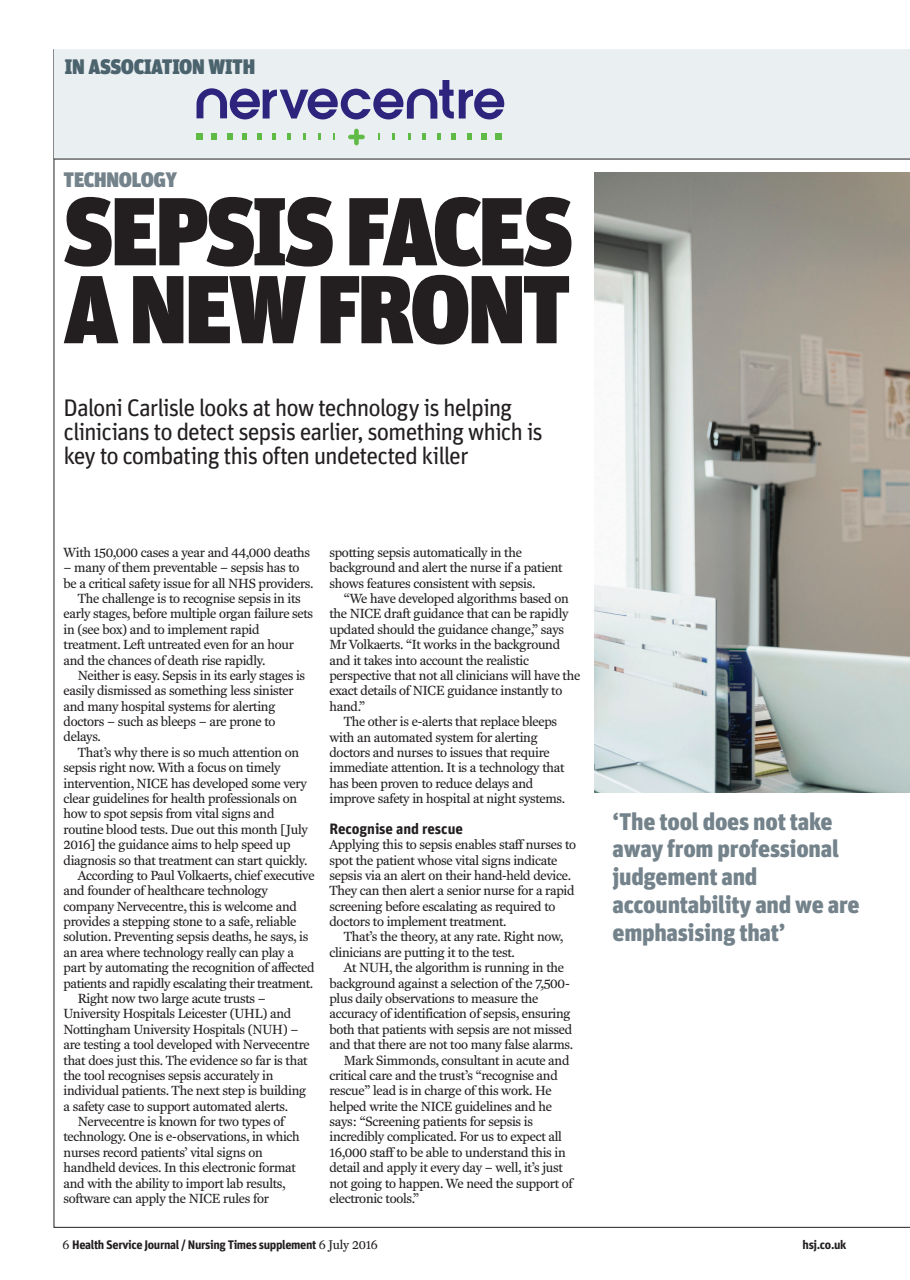
<style>
.page{position:relative;width:910px;height:1280px;background:#fff}
.page>*{position:absolute;margin:0;border:0;box-sizing:border-box;transform-origin:0 0}
.t1{font:900 96.3px/77.8px "Unit";letter-spacing:-.03em;color:#231f20}
.t2{font:24px/24px "Unit";letter-spacing:-.045em;color:#231f20}
.t3{font:900 24px/27.8px "Unit";letter-spacing:-.01em;color:#74838b}
.t4{font:900 21px "Unit";letter-spacing:-.015em;color:#4b636d}
.t5{font:900 21px "Unit";letter-spacing:-.015em;color:#74838b}
.t6{font:700 15px "Unit";letter-spacing:-.005em;color:#231f20}
.t7{font:13.5px "Fenway";letter-spacing:-.02em;color:#231f20}
.t8{font:700 12.3px "Unit";letter-spacing:-.03em;color:#231f20}
.s1{font-family:"Fenway";font-weight:400;font-size:12.75px}
</style>
<div class="page">
<div style="left:54px;top:50px;width:855px;height:109px;background:#eaeff2"></div>
<hr style="left:54px;top:159px;width:855px;height:1px;background:#231f20">
<img style="left:595px;top:172px;width:314px;height:620px">
<svg style="left:348px;top:129px;width:17px;height:16px"></svg>
<svg style="left:196px;top:80px;width:308px;height:39px"></svg>
<div style="left:196px;top:134px;width:7px;height:6px;background:#60bb46"></div>
<svg style="left:212px;top:134px;width:5px;height:6px"></svg>
<svg style="left:227px;top:134px;width:5px;height:6px"></svg>
<svg style="left:242px;top:134px;width:4px;height:6px"></svg>
<svg style="left:257px;top:134px;width:5px;height:6px"></svg>
<svg style="left:272px;top:134px;width:4px;height:6px"></svg>
<svg style="left:288px;top:134px;width:3px;height:6px"></svg>
<svg style="left:303px;top:134px;width:2px;height:6px"></svg>
<svg style="left:318px;top:134px;width:2px;height:6px"></svg>
<svg style="left:392px;top:134px;width:3px;height:6px"></svg>
<svg style="left:408px;top:134px;width:2px;height:6px"></svg>
<svg style="left:422px;top:134px;width:3px;height:6px"></svg>
<svg style="left:451px;top:134px;width:5px;height:6px"></svg>
<svg style="left:481px;top:134px;width:6px;height:6px"></svg>
<svg style="left:437px;top:134px;width:4px;height:6px"></svg>
<svg style="left:467px;top:134px;width:4px;height:6px"></svg>
<div style="left:495px;top:134px;width:7px;height:6px;background:#60bb46"></div>
<p class="t4" style="left:65px;top:53px;width:192px">IN ASSOCIATION WITH</p>
<p class="t5" style="left:64px;top:166px;width:115px">TECHNOLOGY</p>
<p class="t1" style="left:64px;top:191px;width:511px">SEPSIS FACES<br>A NEW FRONT</p>
<p class="t2" style="left:64px;top:395px;width:481px">Daloni Carlisle looks at how technology is helping clinicians to detect sepsis earlier, something which is key to combating this often undetected killer</p>
<p class="t7" style="left:64px;top:544px;width:248px">With 150,000 cases a year and 44,000 deaths</p>
<p class="t7" style="left:64px;top:559px;width:237px">– many of them preventable – sepsis has to</p>
<p class="t7" style="left:64px;top:574px;width:251px">be a critical safety issue for all NHS providers.</p>
<p class="t7" style="left:78px;top:590px;width:224px">The challenge is to recognise sepsis in its</p>
<p class="t7" style="left:64px;top:605px;width:251px">early stages, before multiple organ failure sets</p>
<p class="t7" style="left:64px;top:621px;width:197px">in (see box) and to implement rapid</p>
<p class="t7" style="left:64px;top:636px;width:232px">treatment. Left untreated even for an hour</p>
<p class="t7" style="left:64px;top:651px;width:203px">and the chances of death rise rapidly.</p>
<p class="t7" style="left:78px;top:667px;width:229px">Neither is easy. Sepsis in its early stages is</p>
<p class="t7" style="left:64px;top:682px;width:232px">easily dismissed as something less sinister</p>
<p class="t7" style="left:64px;top:698px;width:213px">and many hospital systems for alerting</p>
<p class="t7" style="left:64px;top:713px;width:213px">doctors – such as bleeps – are prone to</p>
<p class="t7" style="left:64px;top:728px;width:39px">delays.</p>
<p class="t7" style="left:78px;top:744px;width:223px">That’s why there is so much attention on</p>
<p class="t7" style="left:64px;top:759px;width:218px">sepsis right now. With a focus on timely</p>
<p class="t7" style="left:64px;top:774px;width:245px">intervention, NICE has developed some very</p>
<p class="t7" style="left:64px;top:790px;width:235px">clear guidelines for health professionals on</p>
<p class="t7" style="left:64px;top:805px;width:212px">how to spot sepsis from vital signs and</p>
<p class="t7" style="left:64px;top:821px;width:246px">routine blood tests. Due out this month [July</p>
<p class="t7" style="left:64px;top:836px;width:228px">2016] the guidance aims to help speed up</p>
<p class="t7" style="left:64px;top:851px;width:245px">diagnosis so that treatment can start quickly.</p>
<p class="t7" style="left:78px;top:867px;width:238px">According to Paul Volkaerts, chief executive</p>
<p class="t7" style="left:64px;top:882px;width:206px">and founder of healthcare technology</p>
<p class="t7" style="left:64px;top:897px;width:235px">company Nervecentre, this is welcome and</p>
<p class="t7" style="left:64px;top:913px;width:234px">provides a stepping stone to a safe, reliable</p>
<p class="t7" style="left:64px;top:928px;width:246px">solution. Preventing sepsis deaths, he says, is</p>
<p class="t7" style="left:64px;top:944px;width:232px">an area where technology really can play a</p>
<p class="t7" style="left:64px;top:959px;width:252px">part by automating the recognition of affected</p>
<p class="t7" style="left:64px;top:974px;width:251px">patients and rapidly escalating their treatment.</p>
<p class="t7" style="left:78px;top:990px;width:190px">Right now two large acute trusts –</p>
<p class="t7" style="left:64px;top:1005px;width:229px">University Hospitals Leicester (UHL) and</p>
<p class="t7" style="left:64px;top:1020px;width:236px">Nottingham University Hospitals (NUH) –</p>
<p class="t7" style="left:64px;top:1036px;width:248px">are testing a tool developed with Nervecentre</p>
<p class="t7" style="left:64px;top:1051px;width:245px">that does just this. The evidence so far is that</p>
<p class="t7" style="left:64px;top:1067px;width:211px">the tool recognises sepsis accurately in</p>
<p class="t7" style="left:64px;top:1082px;width:244px">individual patients. The next step is building</p>
<p class="t7" style="left:64px;top:1097px;width:226px">a safety case to support automated alerts.</p>
<p class="t7" style="left:78px;top:1113px;width:208px">Nervecentre is known for two types of</p>
<p class="t7" style="left:64px;top:1128px;width:238px">technology. One is e-observations, in which</p>
<p class="t7" style="left:64px;top:1143px;width:201px">nurses record patients’ vital signs on</p>
<p class="t7" style="left:64px;top:1159px;width:234px">handheld devices. In this electronic format</p>
<p class="t7" style="left:64px;top:1174px;width:223px">and with the ability to import lab results,</p>
<p class="t7" style="left:64px;top:1190px;width:207px">software can apply the NICE rules for</p>
<p class="t7" style="left:329px;top:544px;width:194px">spotting sepsis automatically in the</p>
<p class="t7" style="left:329px;top:559px;width:234px">background and alert the nurse if a patient</p>
<p class="t7" style="left:329px;top:575px;width:207px">shows features consistent with sepsis.</p>
<p class="t7" style="left:344px;top:590px;width:226px">“We have developed algorithms based on</p>
<p class="t7" style="left:329px;top:605px;width:240px">the NICE draft guidance that can be rapidly</p>
<p class="t7" style="left:329px;top:621px;width:236px">updated should the guidance change,” says</p>
<p class="t7" style="left:329px;top:636px;width:232px">Mr Volkaerts. “It works in the background</p>
<p class="t7" style="left:329px;top:651px;width:201px">and it takes into account the realistic</p>
<p class="t7" style="left:329px;top:667px;width:252px">perspective that not all clinicians will have the</p>
<p class="t7" style="left:329px;top:682px;width:234px">exact details of NICE guidance instantly to</p>
<p class="t7" style="left:329px;top:698px;width:37px">hand.”</p>
<p class="t7" style="left:344px;top:713px;width:215px">The other is e-alerts that replace bleeps</p>
<p class="t7" style="left:329px;top:728px;width:210px">with an automated system for alerting</p>
<p class="t7" style="left:329px;top:744px;width:222px">doctors and nurses to issues that require</p>
<p class="t7" style="left:329px;top:759px;width:236px">immediate attention. It is a technology that</p>
<p class="t7" style="left:329px;top:774px;width:205px">has been proven to reduce delays and</p>
<p class="t7" style="left:329px;top:790px;width:237px">improve safety in hospital at night systems.</p>
<p class="t6" style="left:329px;top:819px;width:135px">Recognise and rescue</p>
<p class="t7" style="left:329px;top:836px;width:248px">Applying this to sepsis enables staff nurses to</p>
<p class="t7" style="left:329px;top:851px;width:229px">spot the patient whose vital signs indicate</p>
<p class="t7" style="left:329px;top:867px;width:243px">sepsis via an alert on their hand-held device.</p>
<p class="t7" style="left:329px;top:882px;width:246px">They can then alert a senior nurse for a rapid</p>
<p class="t7" style="left:329px;top:897px;width:227px">screening before escalating as required to</p>
<p class="t7" style="left:329px;top:913px;width:178px">doctors to implement treatment.</p>
<p class="t7" style="left:344px;top:928px;width:221px">That’s the theory, at any rate. Right now,</p>
<p class="t7" style="left:329px;top:944px;width:187px">clinicians are putting it to the test.</p>
<p class="t7" style="left:344px;top:959px;width:222px">At NUH, the algorithm is running in the</p>
<p class="t7" style="left:329px;top:974px;width:242px">background against a selection of the 7,500-</p>
<p class="t7" style="left:329px;top:990px;width:210px">plus daily observations to measure the</p>
<p class="t7" style="left:329px;top:1005px;width:243px">accuracy of identification of sepsis, ensuring</p>
<p class="t7" style="left:329px;top:1020px;width:244px">both that patients with sepsis are not missed</p>
<p class="t7" style="left:329px;top:1036px;width:245px">and that there are not too many false alarms.</p>
<p class="t7" style="left:344px;top:1051px;width:227px">Mark Simmonds, consultant in acute and</p>
<p class="t7" style="left:329px;top:1067px;width:230px">critical care and the trust’s “recognise and</p>
<p class="t7" style="left:329px;top:1082px;width:224px">rescue” lead is in charge of this work. He</p>
<p class="t7" style="left:329px;top:1097px;width:224px">helped write the NICE guidelines and he</p>
<p class="t7" style="left:329px;top:1113px;width:205px">says: “Screening patients for sepsis is</p>
<p class="t7" style="left:329px;top:1128px;width:234px">incredibly complicated. For us to expect all</p>
<p class="t7" style="left:329px;top:1143px;width:238px">16,000 staff to be able to understand this in</p>
<p class="t7" style="left:329px;top:1159px;width:235px">detail and apply it every day – well, it’s just</p>
<p class="t7" style="left:329px;top:1174px;width:245px">not going to happen. We need the support of</p>
<p class="t7" style="left:329px;top:1190px;width:91px">electronic tools.”</p>
<p class="t3" style="left:612px;top:806px;width:249px">‘The tool does not take away from professional judgement and accountability and we are emphasising that’</p>
<p class="t8" style="left:62px;top:1237px;width:317px"><span class="s1">6</span> Health Service Journal / Nursing Times supplement <span class="s1">6 July 2016</span></p>
<p class="t8" style="left:802px;top:1237px;width:45px">hsj.co.uk</p>
</div>
